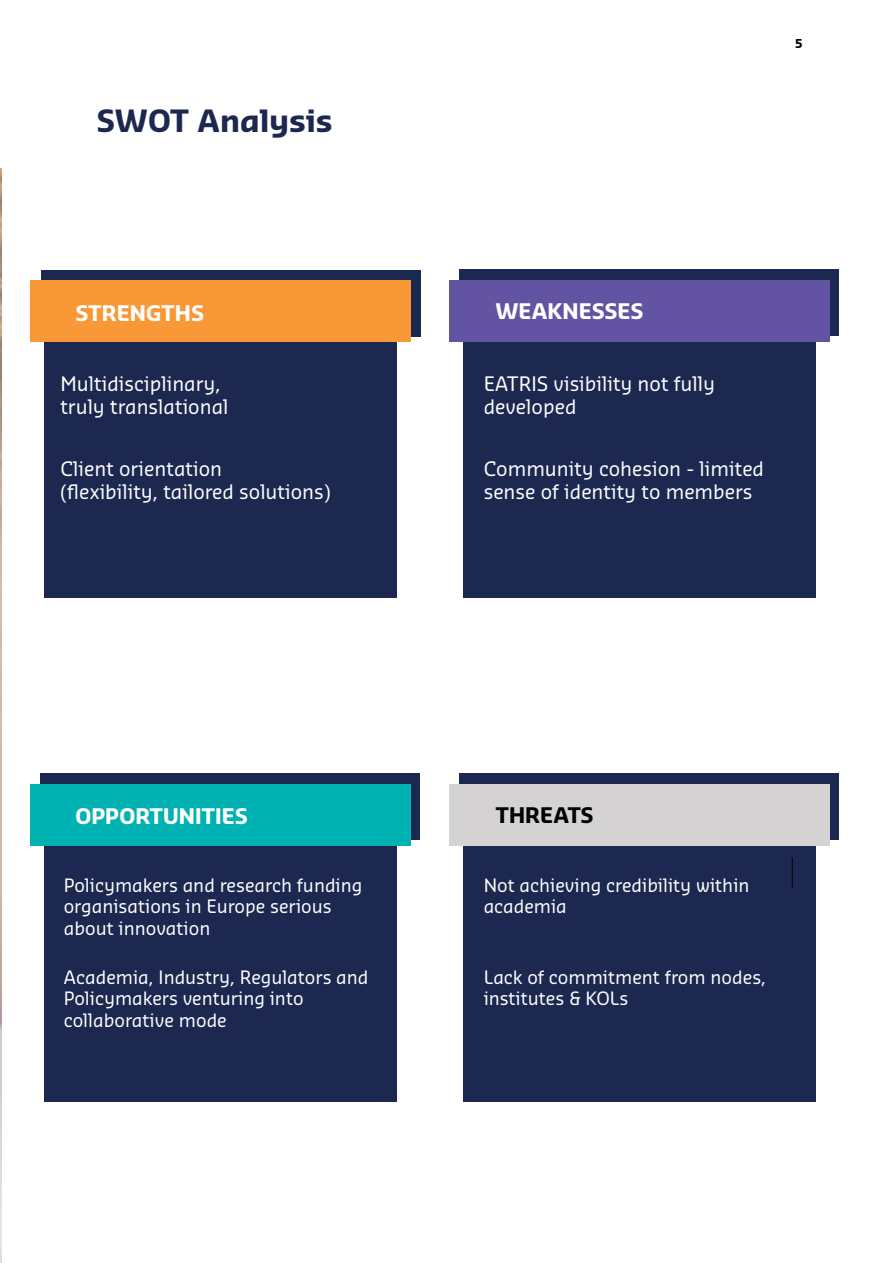
<style>
.page{position:relative;width:893px;height:1263px;background:#fff}
.page>*{position:absolute;margin:0;border:0;box-sizing:border-box;transform-origin:0 0}
.t1{font:700 30px "Sansa Pro";color:#1c2850}
.t2{font:700 21px "Sansa Pro";color:#fff}
.t3{font:700 21px "Sansa Pro";color:#000101}
.t4{font:19.5px/23.4px "Sansa Pro";color:#fff}
.t5{font:18px/21.6px "Sansa Pro";color:#fff}
.t6{font:700 12px "Sansa Pro";color:#000}
</style>
<div class="page">
<img style="left:0;top:168px;width:1px;height:1095px">
<div style="left:463px;top:836px;width:353px;height:266px;background:#1c2850"></div>
<hr style="left:792px;top:857px;width:1px;height:30px;background:#000">
<div style="left:463px;top:332px;width:353px;height:266px;background:#1c2850"></div>
<div style="left:44px;top:332px;width:353px;height:266px;background:#1c2850"></div>
<div style="left:44px;top:836px;width:353px;height:266px;background:#1c2850"></div>
<div style="left:459px;top:269px;width:380px;height:66px;background:#1b2850"></div>
<div style="left:40px;top:773px;width:380px;height:66px;background:#1b2850"></div>
<div style="left:459px;top:773px;width:380px;height:66px;background:#1b2850"></div>
<div style="left:450px;top:280px;width:380px;height:61px;background:#6353a3"></div>
<div style="left:31px;top:784px;width:380px;height:61px;background:#00b2b1"></div>
<div style="left:42px;top:271px;width:379px;height:66px;background:#1b2850"></div>
<div style="left:450px;top:784px;width:380px;height:61px;background:#d4d2d2"></div>
<div style="left:30px;top:280px;width:380px;height:61px;background:#f89836"></div>
<p class="t6" style="left:795px;top:35px;width:9px">5</p>
<h1 class="t1" style="left:96px;top:100px;width:238px">SWOT Analysis</h1>
<p class="t2" style="left:75px;top:299px;width:130px">STRENGTHS</p>
<p class="t2" style="left:495px;top:297px;width:150px">WEAKNESSES</p>
<p class="t4" style="left:60px;top:372px;width:170px">Multidisciplinary, truly translational</p>
<p class="t4" style="left:484px;top:372px;width:233px">EATRIS visibility not fully developed</p>
<p class="t4" style="left:60px;top:457px;width:272px">Client orientation<br>(flexibility, tailored solutions)</p>
<p class="t4" style="left:484px;top:457px;width:282px">Community cohesion - limited sense of identity to members</p>
<p class="t2" style="left:75px;top:801px;width:174px">OPPORTUNITIES</p>
<p class="t5" style="left:64px;top:874px;width:300px">Policymakers and research funding organisations in Europe serious about innovation</p>
<p class="t5" style="left:64px;top:966px;width:306px">Academia, Industry, Regulators and<br>Policymakers venturing into collaborative mode</p>
<p class="t3" style="left:495px;top:800px;width:100px">THREATS</p>
<p class="t5" style="left:484px;top:874px;width:267px">Not achieving credibility within academia</p>
<p class="t5" style="left:484px;top:966px;width:284px">Lack of commitment from nodes, institutes &amp; KOLs</p>
</div>
